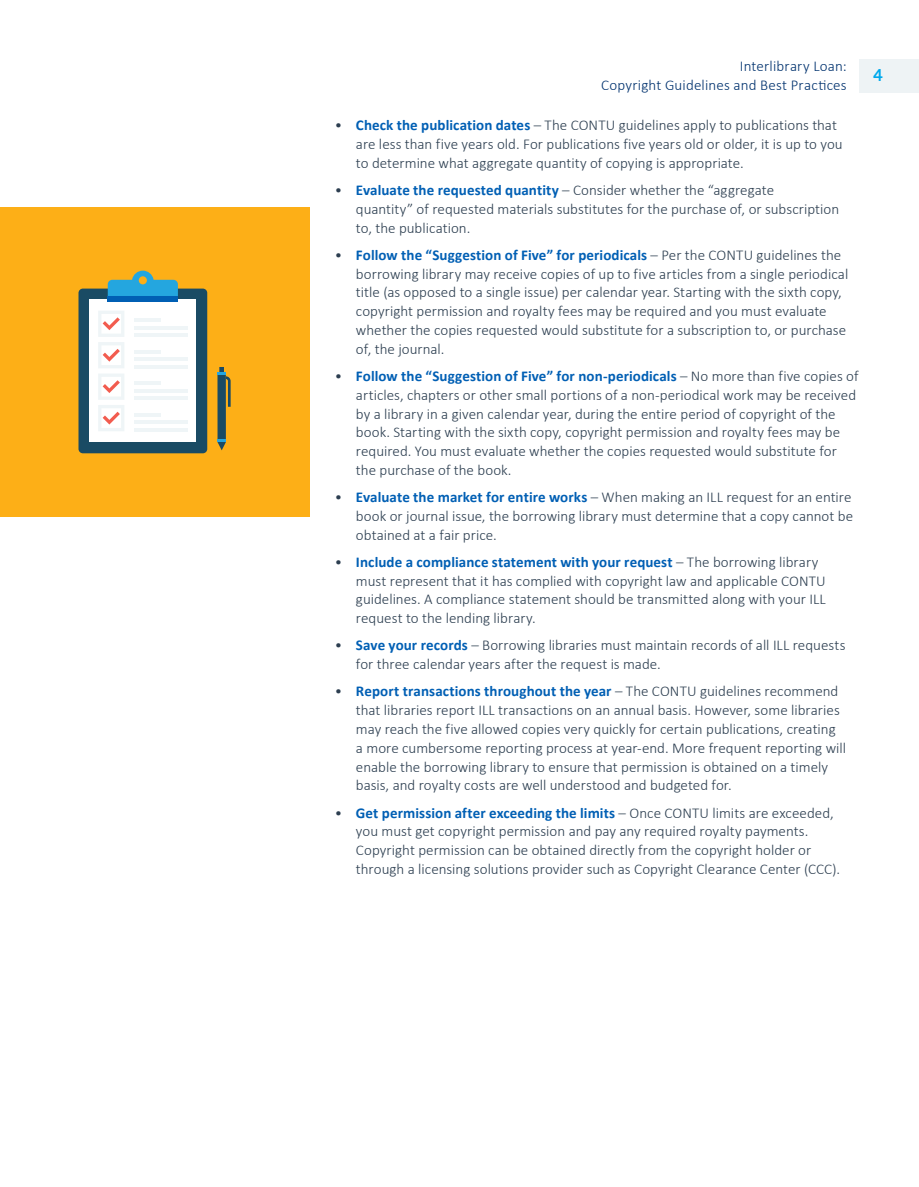
<style>
.page{position:relative;width:919px;height:1187px;background:#fff}
.page>*{position:absolute;margin:0;border:0;box-sizing:border-box;transform-origin:0 0}
.t1{font:18px "Soleil Bk";color:#00a9ed}
.t2{font:300 15px/18.8px "Calibri";color:#2c3e50}
.t3{font:300 15px/18.8px "Calibri";letter-spacing:.01em;color:#00326e;text-align:right}
.s1{font-weight:700;color:#005fb4}
</style>
<div class="page">
<div style="left:859px;top:60px;width:59px;height:33px;background:#eef3f5"></div>
<div style="left:0;top:207px;width:309px;height:309px;background:#fdaf17"></div>
<div style="left:78px;top:288px;width:129px;height:165px;background:#1a4b64;border-radius:4px"></div>
<div style="left:89px;top:300px;width:107px;height:142px;background:#fff"></div>
<svg style="left:108px;top:270px;width:70px;height:26px"></svg>
<div style="left:108px;top:296px;width:70px;height:5px;background:#005fb4"></div>
<svg style="left:98px;top:311px;width:26px;height:120px"></svg>
<hr style="left:134px;top:326px;width:54px;height:3px;background:#eff5f7">
<hr style="left:134px;top:319px;width:27px;height:3px;background:#eff5f7">
<hr style="left:134px;top:333px;width:54px;height:4px;background:#eff5f7">
<hr style="left:134px;top:357px;width:54px;height:4px;background:#eff5f7">
<hr style="left:134px;top:350px;width:27px;height:3px;background:#eff5f7">
<hr style="left:134px;top:365px;width:54px;height:3px;background:#eff5f7">
<hr style="left:134px;top:389px;width:54px;height:3px;background:#eff5f7">
<hr style="left:134px;top:381px;width:27px;height:4px;background:#eff5f7">
<hr style="left:134px;top:396px;width:54px;height:4px;background:#eff5f7">
<hr style="left:134px;top:420px;width:54px;height:4px;background:#eff5f7">
<hr style="left:134px;top:413px;width:27px;height:3px;background:#eff5f7">
<hr style="left:134px;top:428px;width:54px;height:3px;background:#eff5f7">
<svg style="left:217px;top:367px;width:14px;height:83px"></svg>
<p class="t3" style="left:601px;top:56px;width:247px">Interlibrary Loan:<br>Copyright Guidelines and Best Practices</p>
<p class="t1" style="left:873px;top:61px;width:11px">4</p>
<p class="t2" style="left:356px;top:116px;width:488px;text-indent:-21px">• <span class="s1">Check the publication dates</span> – The CONTU guidelines apply to publications that are less than five years old. For publications five years old or older, it is up to you to determine what aggregate quantity of copying is appropriate.</p>
<p class="t2" style="left:356px;top:181px;width:484px;text-indent:-21px">• <span class="s1">Evaluate the requested quantity</span> – Consider whether the “aggregate<br>quantity” of requested materials substitutes for the purchase of, or subscription to, the publication.</p>
<p class="t2" style="left:356px;top:245px;width:494px;text-indent:-21px">• <span class="s1">Follow the “Suggestion of Five” for periodicals</span> – Per the CONTU guidelines the borrowing library may receive copies of up to five articles from a single periodical title (as opposed to a single issue) per calendar year. Starting with the sixth copy, copyright permission and royalty fees may be required and you must evaluate whether the copies requested would substitute for a subscription to, or purchase of, the journal.</p>
<p class="t2" style="left:356px;top:366px;width:504px;text-indent:-21px">• <span class="s1">Follow the “Suggestion of Five” for non-periodicals</span> – No more than five copies of articles, chapters or other small portions of a non-periodical work may be received by a library in a given calendar year, during the entire period of copyright of the book. Starting with the sixth copy, copyright permission and royalty fees may be required. You must evaluate whether the copies requested would substitute for the purchase of the book.</p>
<p class="t2" style="left:356px;top:487px;width:498px;text-align:justify;text-indent:-21px">• <span class="s1">Evaluate the market for entire works</span> – When making an ILL request for an entire book or journal issue, the borrowing library must determine that a copy cannot be obtained at a fair price.</p>
<p class="t2" style="left:356px;top:552px;width:471px;text-indent:-21px">• <span class="s1">Include a compliance statement with your request</span> – The borrowing library must represent that it has complied with copyright law and applicable CONTU guidelines. A compliance statement should be transmitted along with your ILL request to the lending library.</p>
<p class="t2" style="left:356px;top:636px;width:491px;text-indent:-21px">• <span class="s1">Save your records</span> – Borrowing libraries must maintain records of all ILL requests for three calendar years after the request is made.</p>
<p class="t2" style="left:356px;top:682px;width:491px;text-indent:-21px">• <span class="s1">Report transactions throughout the year</span> – The CONTU guidelines recommend that libraries report ILL transactions on an annual basis. However, some libraries may reach the five allowed copies very quickly for certain publications, creating a more cumbersome reporting process at year-end. More frequent reporting will enable the borrowing library to ensure that permission is obtained on a timely basis, and royalty costs are well understood and budgeted for.</p>
<p class="t2" style="left:356px;top:803px;width:485px;text-indent:-21px">• <span class="s1">Get permission after exceeding the limits</span> – Once CONTU limits are exceeded, you must get copyright permission and pay any required royalty payments.<br>Copyright permission can be obtained directly from the copyright holder or through a licensing solutions provider such as Copyright Clearance Center (CCC).</p>
</div>
